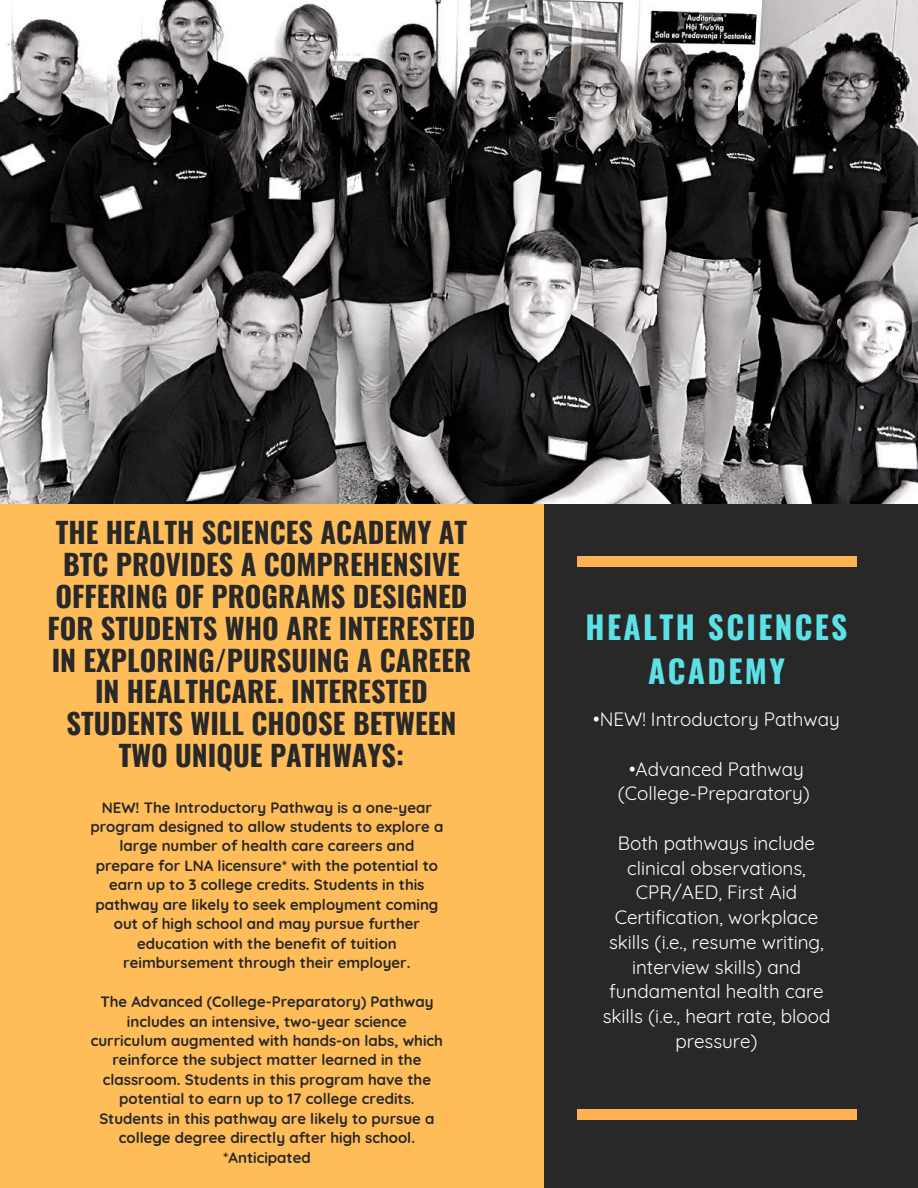
<style>
.page{position:relative;width:918px;height:1188px;background:#ffbd59}
.page>*{position:absolute;margin:0;border:0;box-sizing:border-box;transform-origin:0 0}
.t1{font:700 31.5px/44.2px "Oswald";letter-spacing:.075em;color:#5ce1e6;text-align:center}
.t2{font:700 28.5px/31.8px "Oswald";color:#282828;text-align:center}
.t3{font:18.9px/24.8px "Quicksand";color:#fff;text-align:center}
.t4{font:700 15px/19.5px "Quicksand";color:#282828;text-align:center}
</style>
<div class="page">
<div style="left:545px;top:459px;width:373px;height:729px;background:#282828"></div>
<img style="left:0;top:0;width:918px;height:503px">
<div style="left:577px;top:556px;width:280px;height:11px;background:#fcb153"></div>
<div style="left:577px;top:1109px;width:280px;height:11px;background:#fcb153"></div>
<h2 class="t2" style="left:47px;top:515px;width:430px">THE HEALTH SCIENCES ACADEMY AT<br>BTC PROVIDES A COMPREHENSIVE<br>OFFERING OF PROGRAMS DESIGNED<br>FOR STUDENTS WHO ARE INTERESTED<br>IN EXPLORING/PURSUING A CAREER<br>IN HEALTHCARE. INTERESTED<br>STUDENTS WILL CHOOSE BETWEEN<br>TWO UNIQUE PATHWAYS:</h2>
<p class="t4" style="left:90px;top:797px;width:354px">NEW! The Introductory Pathway is a one-year program designed to allow students to explore a large number of health care careers and prepare for LNA licensure* with the potential to earn up to 3 college credits. Students in this pathway are likely to seek employment coming out of high school and may pursue further education with the benefit of tuition reimbursement through their employer.</p>
<p class="t4" style="left:91px;top:992px;width:354px">The Advanced (College-Preparatory) Pathway includes an intensive, two-year science curriculum augmented with hands-on labs, which reinforce the subject matter learned in the classroom. Students in this program have the potential to earn up to 17 college credits.<br>Students in this pathway are likely to pursue a college degree directly after high school. *Anticipated</p>
<h1 class="t1" style="left:586px;top:603px;width:263px">HEALTH SCIENCES<br>ACADEMY</h1>
<p class="t3" style="left:593px;top:707px;width:248px">•NEW! Introductory Pathway</p>
<p class="t3" style="left:618px;top:756px;width:194px">•Advanced Pathway (College-Preparatory)</p>
<p class="t3" style="left:603px;top:830px;width:229px">Both pathways include clinical observations,<br>CPR/AED, First Aid<br>Certification, workplace skills (i.e., resume writing, interview skills) and fundamental health care skills (i.e., heart rate, blood pressure)</p>
</div>
